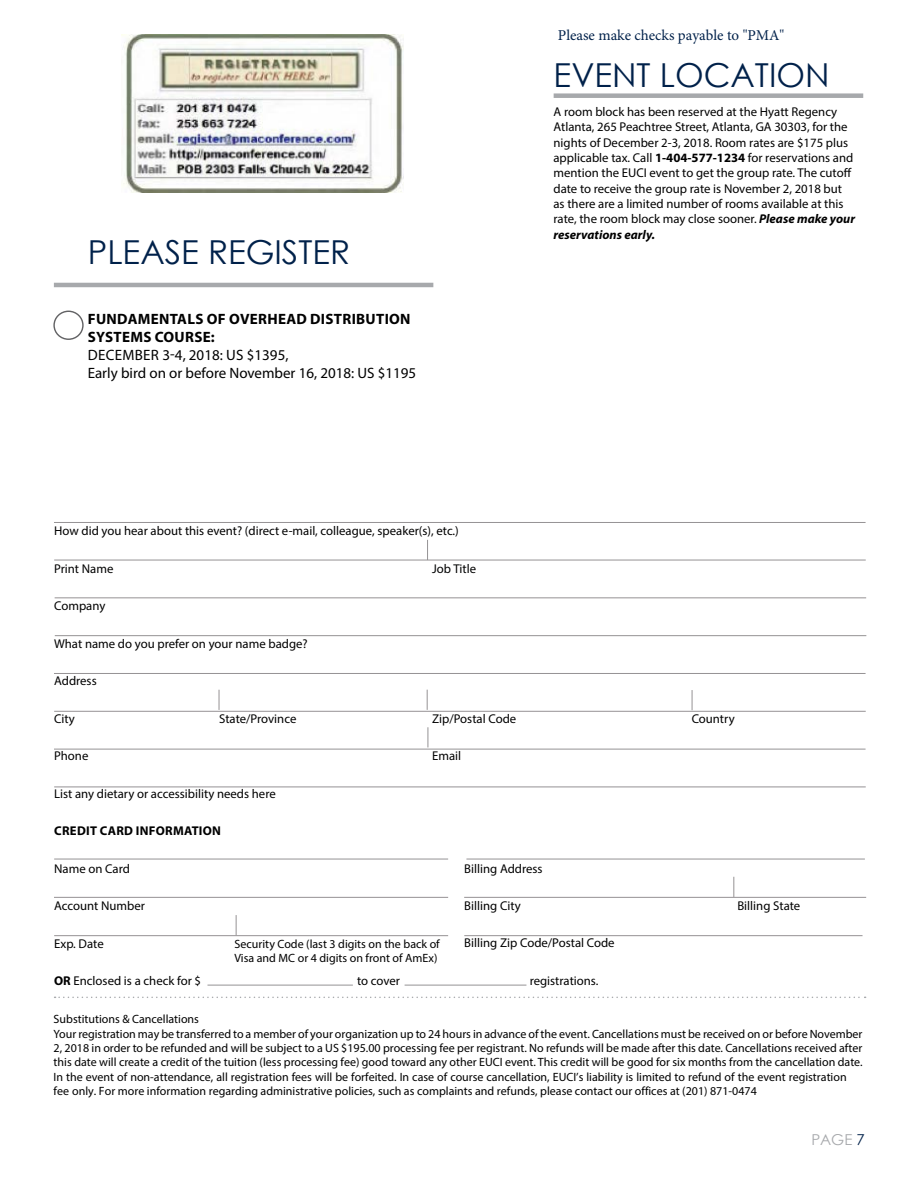
<style>
.page{position:relative;width:918px;height:1188px;background:#fff}
.page>*{position:absolute;margin:0;border:0;box-sizing:border-box;transform-origin:0 0}
.t1{font:33px "Century Gothic";color:#00214a}
.t2{font:15px/18px "Myriad Pro";color:#000}
.t3{font:700 15px/18px "Myriad Pro";letter-spacing:.02em;color:#000}
.t4{font:15px "Minion Pro";color:#00214a}
.t5{font:15px "Century Gothic";color:#a7a9ac}
.t6{font:12.75px/15.3px "Myriad Pro";color:#000}
.t7{font:700 12.75px "Myriad Pro";letter-spacing:.02em;color:#000}
.t8{font:12px/14.4px "Myriad Pro";color:#000}
.s1{font-weight:700}
.s2{font-weight:700;font-style:italic}
.s3{color:#00214a}
</style>
<div class="page">
<hr style="left:54px;top:283px;width:379px;height:4px;background:#a7a9ac">
<svg style="left:55px;top:997px;width:811px;height:1px"></svg>
<div style="left:53px;top:311px;width:31px;height:29px;border:1px solid #636365;border-radius:50%"></div>
<div style="left:554px;top:93px;width:309px;height:5px;background:#a7a9ac"></div>
<hr style="left:54px;top:522px;width:812px;height:1px;background:#959294">
<hr style="left:54px;top:560px;width:812px;height:1px;background:#959294">
<hr style="left:55px;top:597px;width:811px;height:1px;background:#959294">
<hr style="left:55px;top:635px;width:811px;height:1px;background:#959294">
<hr style="left:54px;top:673px;width:812px;height:1px;background:#959294">
<hr style="left:54px;top:711px;width:812px;height:1px;background:#959294">
<hr style="left:54px;top:749px;width:812px;height:1px;background:#959294">
<hr style="left:54px;top:787px;width:812px;height:1px;background:#959294">
<hr style="left:54px;top:859px;width:394px;height:1px;background:#959294">
<hr style="left:54px;top:897px;width:394px;height:1px;background:#959294">
<hr style="left:54px;top:935px;width:394px;height:1px;background:#959294">
<hr style="left:207px;top:985px;width:146px;height:1px;background:#959294">
<hr style="left:405px;top:985px;width:121px;height:1px;background:#959294">
<svg style="left:427px;top:540px;width:1px;height:20px"></svg>
<svg style="left:427px;top:690px;width:1px;height:20px"></svg>
<svg style="left:428px;top:727px;width:1px;height:20px"></svg>
<svg style="left:219px;top:690px;width:1px;height:20px"></svg>
<svg style="left:692px;top:690px;width:1px;height:20px"></svg>
<svg style="left:236px;top:915px;width:1px;height:20px"></svg>
<hr style="left:466px;top:859px;width:399px;height:1px;background:#959294">
<hr style="left:464px;top:897px;width:402px;height:1px;background:#959294">
<hr style="left:464px;top:935px;width:399px;height:1px;background:#959294">
<svg style="left:733px;top:877px;width:1px;height:20px"></svg>
<img style="left:122px;top:35px;width:281px;height:158px">
<p class="t4" style="left:558px;top:25px;width:228px">Please make checks payable to "PMA"</p>
<h1 class="t1" style="left:88px;top:230px;width:264px">PLEASE REGISTER</h1>
<p class="t3" style="left:88px;top:309px;width:324px">FUNDAMENTALS OF OVERHEAD DISTRIBUTION<br>SYSTEMS COURSE:</p>
<p class="t2" style="left:88px;top:345px;width:330px">DECEMBER 3-4, 2018: US $1395,<br>Early bird on or before November 16, 2018: US $1195</p>
<h1 class="t1" style="left:554px;top:52px;width:277px">EVENT LOCATION</h1>
<p class="t6" style="left:554px;top:104px;width:303px">A room block has been reserved at the Hyatt Regency Atlanta, 265 Peachtree Street, Atlanta, GA 30303, for the nights of December 2-3, 2018. Room rates are $175 plus applicable tax. Call <span class="s1">1-404-577-1234</span> for reservations and mention the EUCI event to get the group rate. The cutoff date to receive the group rate is November 2, 2018 but as there are a limited number of rooms available at this rate, the room block may close sooner. <span class="s2">Please make your reservations early.</span></p>
<p class="t6" style="left:54px;top:523px;width:406px">How did you hear about this event? (direct e-mail, colleague, speaker(s), etc.)</p>
<p class="t6" style="left:54px;top:561px;width:61px">Print Name</p>
<p class="t6" style="left:432px;top:561px;width:45px">Job Title</p>
<p class="t6" style="left:54px;top:598px;width:53px">Company</p>
<p class="t6" style="left:54px;top:636px;width:255px">What name do you prefer on your name badge?</p>
<p class="t6" style="left:54px;top:673px;width:44px">Address</p>
<p class="t6" style="left:54px;top:711px;width:22px">City</p>
<p class="t6" style="left:219px;top:711px;width:79px">State/Province</p>
<p class="t6" style="left:432px;top:711px;width:86px">Zip/Postal Code</p>
<p class="t6" style="left:692px;top:711px;width:45px">Country</p>
<p class="t6" style="left:54px;top:748px;width:36px">Phone</p>
<p class="t6" style="left:432px;top:748px;width:31px">Email</p>
<p class="t6" style="left:54px;top:786px;width:223px">List any dietary or accessibility needs here</p>
<p class="t7" style="left:54px;top:823px;width:168px">CREDIT CARD INFORMATION</p>
<p class="t6" style="left:54px;top:861px;width:77px">Name on Card</p>
<p class="t6" style="left:54px;top:898px;width:92px">Account Number</p>
<p class="t6" style="left:54px;top:936px;width:51px">Exp. Date</p>
<p class="t6" style="left:54px;top:973px;width:148px"><span class="s1">OR</span> Enclosed is a check for $</p>
<p class="t6" style="left:357px;top:973px;width:44px">to cover</p>
<p class="t6" style="left:530px;top:973px;width:70px">registrations.</p>
<p class="t6" style="left:464px;top:860px;width:80px">Billing Address</p>
<p class="t6" style="left:464px;top:898px;width:58px">Billing City</p>
<p class="t6" style="left:737px;top:898px;width:64px">Billing State</p>
<p class="t6" style="left:464px;top:935px;width:152px">Billing Zip Code/Postal Code</p>
<p class="t8" style="left:234px;top:937px;width:207px;line-height:13.5px">Security Code (last 3 digits on the back of<br>Visa and MC or 4 digits on front of AmEx)</p>
<p class="t8" style="left:54px;top:1012px;width:810px">Substitutions &amp; Cancellations<br>Your registration may be transferred to a member of your organization up to 24 hours in advance of the event. Cancellations must be received on or before November 2, 2018 in order to be refunded and will be subject to a US $195.00 processing fee per registrant. No refunds will be made after this date. Cancellations received after this date will create a credit of the tuition (less processing fee) good toward any other EUCI event. This credit will be good for six months from the cancellation date.<br>In the event of non-attendance, all registration fees will be forfeited. In case of course cancellation, EUCI’s liability is limited to refund of the event registration fee only. For more information regarding administrative policies, such as complaints and refunds, please contact our offices at (201) 871-0474</p>
<p class="t5" style="left:811px;top:1129px;width:55px">PAGE <span class="s3">7</span></p>
</div>
